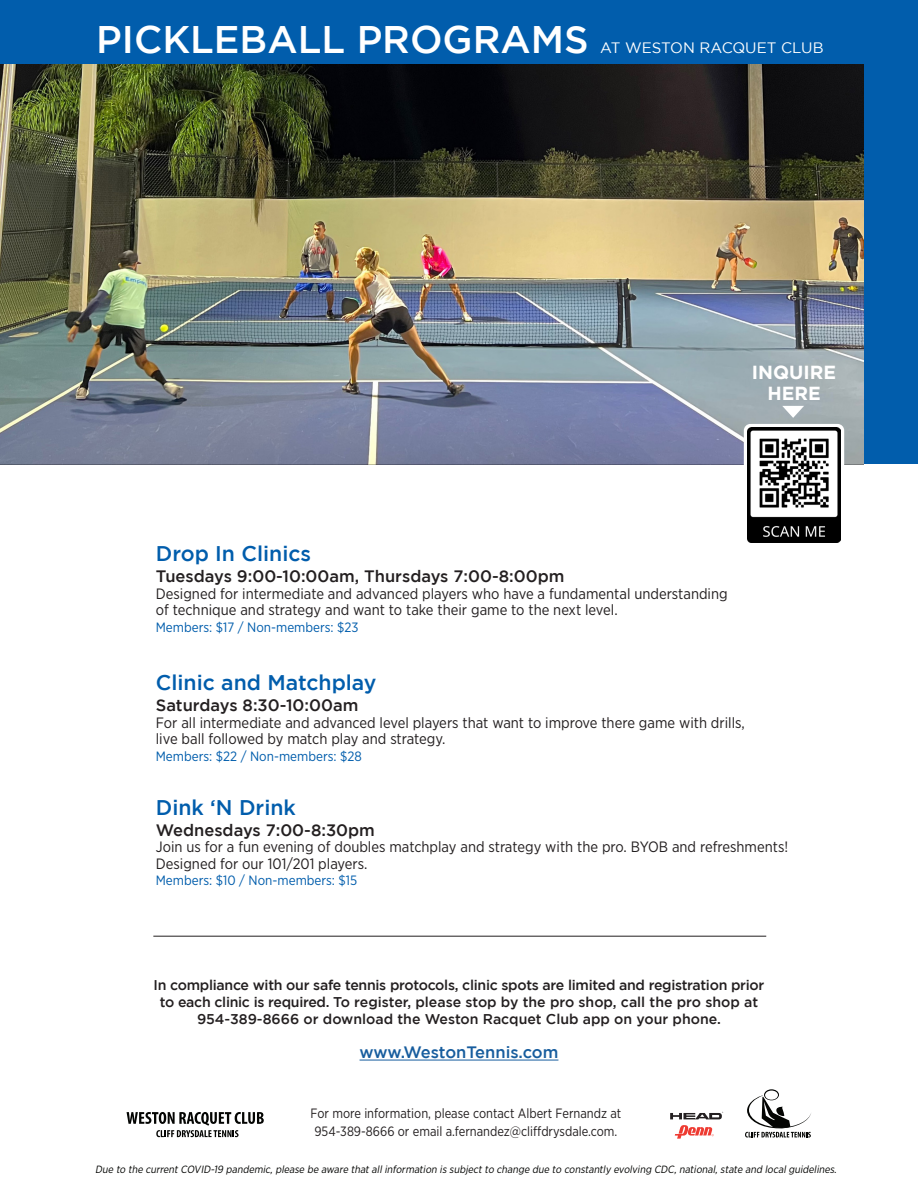
<style>
.page{position:relative;width:918px;height:1188px;background:#fff}
.page>*{position:absolute;margin:0;border:0;box-sizing:border-box;transform-origin:0 0}
.t1{font:500 38.4px "Gotham";color:#fff}
.t2{font:500 21.15px "Gotham";color:#015dac}
.t3{font:700 18.9px "Gotham";color:#fff}
.t4{font:500 16.5px "Gotham";color:#231f20}
.t5{font:500 16.5px "Gotham";color:#175d9e}
.t6{font:15px/16.5px "Gotham Narrow";color:#231f20}
.t7{font:15px "Gotham";color:#fff}
.t8{font:500 14.1px/17px "Gotham";letter-spacing:-.02em;color:#231f20;text-align:center}
.t9{font:13.5px "Gotham Narrow";color:#231f20;scale:.95 1}
.t10{font:13.5px "Gotham Narrow";color:#015dac}
.t11{font:italic 10.5px "Gotham Narrow";color:#040503}
</style>
<div class="page">
<div style="left:864px;top:25px;width:54px;height:439px;background:#015dac"></div>
<div style="left:0;top:0;width:918px;height:72px;background:#015dac"></div>
<img style="left:1px;top:64px;width:863px;height:400px">
<svg style="left:782px;top:406px;width:22px;height:12px"></svg>
<svg style="left:744px;top:424px;width:100px;height:124px"></svg>
<img style="left:748px;top:427px;width:92px;height:115px">
<img style="left:752px;top:432px;width:83px;height:82px">
<svg style="left:675px;top:1125px;width:39px;height:14px"></svg>
<svg style="left:670px;top:1112px;width:53px;height:7px"></svg>
<svg style="left:745px;top:1089px;width:66px;height:48px"></svg>
<svg style="left:127px;top:1112px;width:137px;height:25px"></svg>
<hr style="left:360px;top:1060px;width:198px;height:1px;background:#175d9e">
<hr style="left:153px;top:936px;width:613px;height:1px;background:#231f20">
<p class="t1" style="left:96px;top:18px;width:494px">PICKLEBALL PROGRAMS</p>
<p class="t7" style="left:600px;top:39px;width:225px">AT WESTON RACQUET CLUB</p>
<p class="t3" style="left:752px;top:361px;width:86px">INQUIRE</p>
<p class="t3" style="left:767px;top:383px;width:55px">HERE</p>
<p class="t2" style="left:156px;top:542px;width:157px">Drop In Clinics</p>
<p class="t4" style="left:156px;top:567px;width:410px">Tuesdays 9:00-10:00am, Thursdays 7:00-8:00pm</p>
<p class="t6" style="left:156px;top:585px;width:573px">Designed for intermediate and advanced players who have a fundamental understanding</p>
<p class="t6" style="left:156px;top:601px;width:463px">of technique and strategy and want to take their game to the next level.</p>
<p class="t10" style="left:156px;top:619px;width:204px">Members: $17 / Non-members: $23</p>
<p class="t2" style="left:156px;top:671px;width:222px">Clinic and Matchplay</p>
<p class="t4" style="left:156px;top:696px;width:204px">Saturdays 8:30-10:00am</p>
<p class="t6" style="left:156px;top:714px;width:591px">For all intermediate and advanced level players that want to improve there game with drills,</p>
<p class="t6" style="left:156px;top:730px;width:291px">live ball followed by match play and strategy.</p>
<p class="t10" style="left:156px;top:748px;width:208px">Members: $22 / Non-members: $28</p>
<p class="t2" style="left:156px;top:795px;width:142px">Dink ‘N Drink</p>
<p class="t4" style="left:156px;top:821px;width:221px">Wednesdays 7:00-8:30pm</p>
<p class="t6" style="left:156px;top:838px;width:634px">Join us for a fun evening of doubles matchplay and strategy with the pro. BYOB and refreshments!<br>Designed for our 101/201 players.</p>
<p class="t10" style="left:156px;top:872px;width:203px">Members: $10 / Non-members: $15</p>
<p class="t8" style="left:154px;top:976px;width:612px">In compliance with our safe tennis protocols, clinic spots are limited and registration prior to each clinic is required. To register, please stop by the pro shop, call the pro shop at<br>954-389-8666 or download the Weston Racquet Club app on your phone.</p>
<p class="t5" style="left:360px;top:1043px;width:200px">www.WestonTennis.com</p>
<p class="t9" style="left:311px;top:1105px;width:328px">For more information, please contact Albert Fernandz at</p>
<p class="t9" style="left:314px;top:1123px;width:320px">954-389-8666 or email a.fernandez@cliffdrysdale.com.</p>
<p class="t11" style="left:95px;top:1162px;width:745px">Due to the currentCOVID-19 pandemic,please be aware thatallinformation is subjectto change due to constantly evolving CDC,national,state and localguidelines.</p>
</div>
